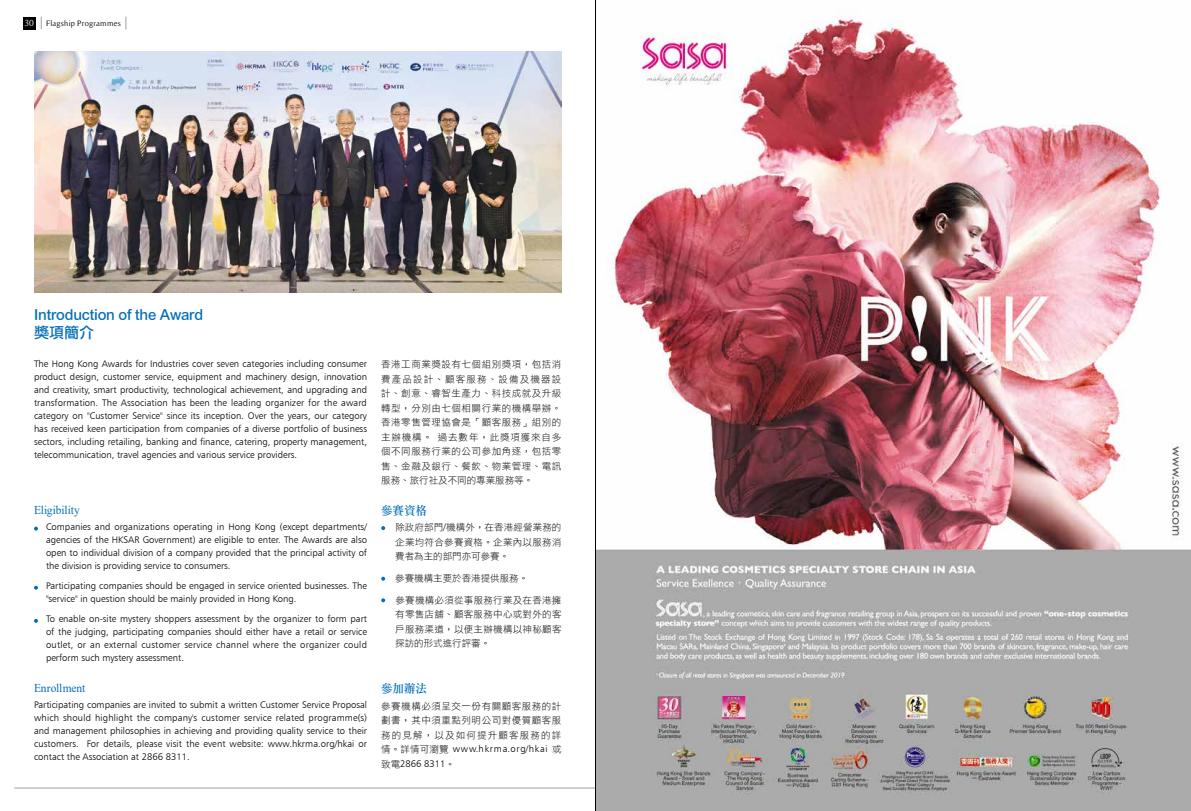
<style>
.page{position:relative;width:1191px;height:811px;background:#fff}
.page>*{position:absolute;margin:0;border:0;box-sizing:border-box;transform-origin:0 0}
.t1{font:15px/18px "DF Li Hei Md HK BF";color:#036eb8}
.t2{font:12px "Times New Roman";letter-spacing:-.005em;color:#036eb8;scale:.95 1}
.t3{font:12px "DF Li Song Md HK BF";color:#036eb8;scale:.95 1}
.t4{font:9.5px/13px "Humanist 777 BT Light B";color:#000;text-align:justify}
.t5{font:9.5px/14.5px "DF Li Hei Lt HK BF";letter-spacing:.03em;color:#000;text-align:justify}
.t6{font:9.5px/14.5px "Humanist 777 BT Light B";letter-spacing:.085em;color:#000}
.t7{font:9.5px "DF Li Hei Lt HK BF";color:#000}
.t8{font:9px "Timeless";color:#fff}
.t9{font:8px "Timeless";letter-spacing:.025em;color:#000}
.s1{font-family:"Humanist 777 BT Light B"}
.s2{font-family:"DF Li Hei Lt HK BF"}
</style>
<div class="page">
<svg style="left:41px;top:17px;width:1px;height:12px"></svg>
<svg style="left:126px;top:17px;width:1px;height:12px"></svg>
<svg style="left:34px;top:526px;width:4px;height:4px"></svg>
<svg style="left:34px;top:586px;width:4px;height:4px"></svg>
<svg style="left:34px;top:619px;width:4px;height:4px"></svg>
<svg style="left:381px;top:526px;width:4px;height:4px"></svg>
<svg style="left:381px;top:577px;width:4px;height:4px"></svg>
<svg style="left:381px;top:598px;width:4px;height:4px"></svg>
<hr style="left:14px;top:788px;width:581px;height:1px;background:#9fa0a0">
<img style="left:34px;top:51px;width:527px;height:241px">
<div style="left:23px;top:17px;width:12px;height:13px;background:#000"></div>
<img style="left:596px;top:16px;width:595px;height:795px">
<hr style="left:595px;top:0;width:1px;height:811px;background:#000">
<p class="t8" style="left:24px;top:18px;width:11px">30</p>
<p class="t9" style="left:46px;top:19px;width:76px">Flagship Programmes</p>
<h1 class="t1" style="left:34px;top:306px;width:170px">Introduction of the Award獎項簡介</h1>
<p class="t4" style="left:34px;top:357px;width:335px">The Hong Kong Awards for Industries cover seven categories including consumer product design, customer service, equipment and machinery design, innovation and creativity, smart productivity, technological achievement, and upgrading and transformation. The Association has been the leading organizer for the award category on "Customer Service" since its inception. Over the years, our category has received keen participation from companies of a diverse portfolio of business sectors, including retailing, banking and finance, catering, property management, telecommunication, travel agencies and various service providers.</p>
<p class="t5" style="left:381px;top:357px;width:182px">香港工商業獎設有七個組別獎項，包括消費產品設計、顧客服務、設備及機器設計、創意、睿智生產力、科技成就及升級轉型，分別由七個相關行業的機構舉辦。香港零售管理協會是「顧客服務」組別的主辦機構。 過去數年，此獎項獲來自多個不同服務行業的公司參加角逐，包括零售、金融及銀行、餐飲、物業管理、電訊服務、旅行社及不同的專業服務等。</p>
<p class="t2" style="left:34px;top:502px;width:50px">Eligibility</p>
<p class="t4" style="left:46px;top:520px;width:322px">Companies and organizations operating in Hong Kong (except departments/ agencies of the HKSAR Government) are eligible to enter. The Awards are also open to individual division of a company provided that the principal activity of the division is providing service to consumers.</p>
<p class="t4" style="left:46px;top:579px;width:322px">Participating companies should be engaged in service oriented businesses. The "service" in question should be mainly provided in Hong Kong.</p>
<p class="t4" style="left:46px;top:612px;width:322px">To enable on-site mystery shoppers assessment by the organizer to form part of the judging, participating companies should either have a retail or service outlet, or an external customer service channel where the organizer could perform such mystery assessment.</p>
<p class="t2" style="left:34px;top:680px;width:55px">Enrollment</p>
<p class="t4" style="left:34px;top:698px;width:335px">Participating companies are invited to submit a written Customer Service Proposal which should highlight the company's customer service related programme(s) and management philosophies in achieving and providing quality service to their customers. For details, please visit the event website: www.hkrma.org/hkai or contact the Association at 2866 8311.</p>
<p class="t3" style="left:381px;top:504px;width:50px">參賽資格</p>
<p class="t5" style="left:395px;top:521px;width:168px">除政府部門<span class="s1">/</span>機構外，在香港經營業務的企業均符合參賽資格。企業內以服務消費者為主的部門亦可參賽。</p>
<p class="t7" style="left:395px;top:573px;width:134px">參賽機構主要於香港提供服務。</p>
<p class="t5" style="left:395px;top:593px;width:168px">參賽機構必須從事服務行業及在香港擁有零售店舖、顧客服務中心或對外的客戶服務渠道，以便主辦機構以神秘顧客探訪的形式進行評審。</p>
<p class="t3" style="left:381px;top:682px;width:50px">參加辦法</p>
<p class="t5" style="left:381px;top:699px;width:182px">參賽機構必須呈交一份有關顧客服務的計劃書，其中須重點列明公司對優質顧客服務的見解，以及如何提升顧客服務的詳</p>
<p class="t6" style="left:381px;top:741px;width:182px"><span class="s2">情。詳情可瀏覽</span> www.hkrma.org/hkai <span class="s2">或致電</span>2866 8311<span class="s2">。</span></p>
</div>
